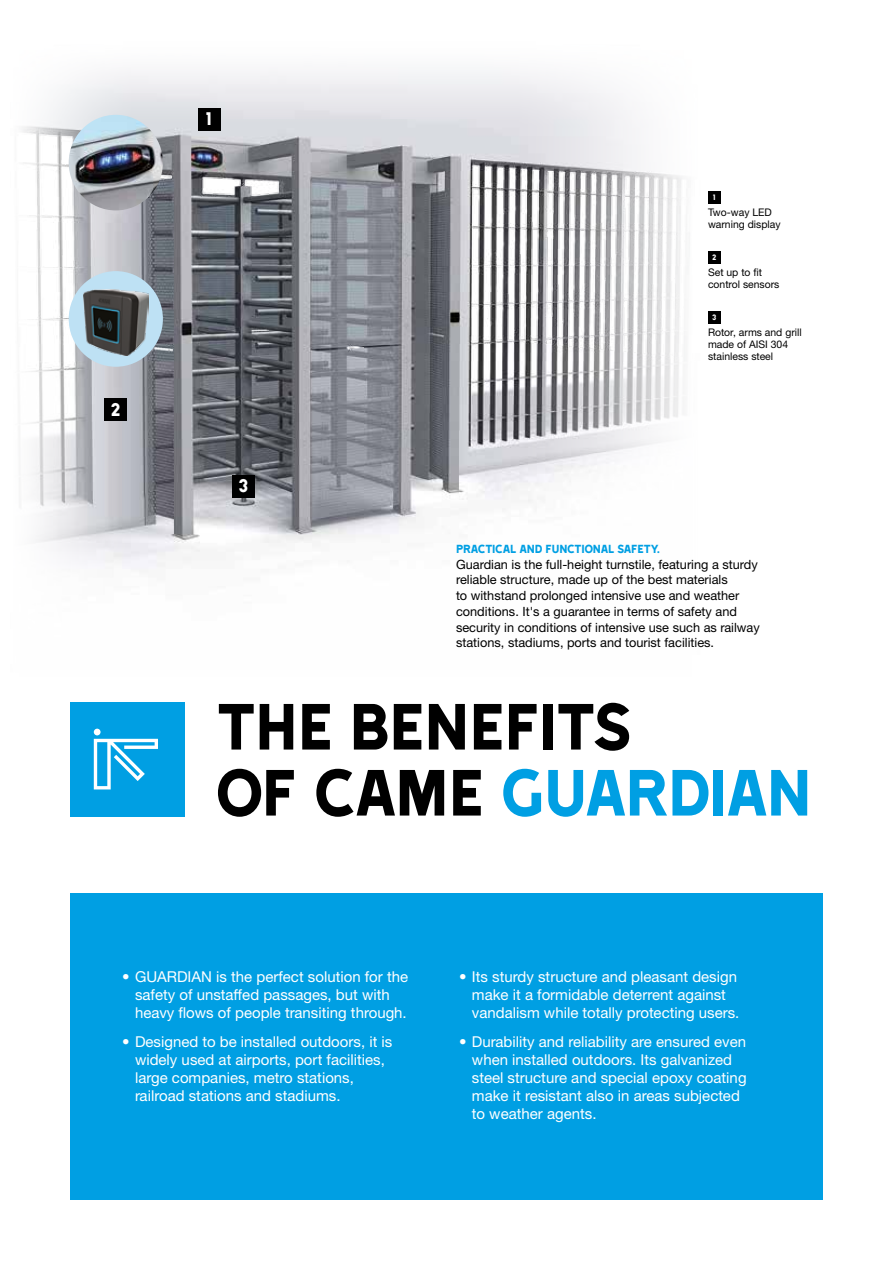
<style>
.page{position:relative;width:893px;height:1263px;background:#fff}
.page>*{position:absolute;margin:0;border:0;box-sizing:border-box;transform-origin:0 0}
.t1{font:75px/66px "Came Type";letter-spacing:-.025em;color:#000}
.t2{font:16.8px "Came Type";color:#fff}
.t3{font:15px/18px "Helvetica Neue LTW1 G";color:#fff}
.t4{font:13.5px "Came Type";letter-spacing:-.025em;color:#009fe3}
.t5{font:12.75px/15.8px "Helvetica Neue LTW1 G";color:#000}
.t6{font:10.5px/12px "Helvetica Neue LTW1 G";color:#000}
.t7{font:9px "Came Type";color:#fff}
.s1{color:#009fe3}
</style>
<div class="page">
<img style="left:22px;top:72px;width:663px;height:497px">
<div style="left:70px;top:893px;width:753px;height:306px;background:#009fe3"></div>
<div style="left:104px;top:398px;width:23px;height:23px;background:#000"></div>
<div style="left:232px;top:475px;width:23px;height:22px;background:#000"></div>
<div style="left:708px;top:191px;width:13px;height:13px;background:#000"></div>
<div style="left:708px;top:251px;width:13px;height:13px;background:#000"></div>
<div style="left:708px;top:311px;width:13px;height:13px;background:#000"></div>
<div style="left:198px;top:108px;width:23px;height:23px;background:#000"></div>
<div style="left:70px;top:702px;width:115px;height:114px;background:#009fe3"></div>
<div style="left:94px;top:729px;width:7px;height:6px;background:#fff;border-radius:50%"></div>
<svg style="left:94px;top:739px;width:64px;height:50px"></svg>
<img style="left:69px;top:115px;width:94px;height:95px">
<div style="left:69px;top:271px;width:94px;height:96px;background:#bee1f4;border-radius:50%"></div>
<img style="left:83px;top:290px;width:65px;height:65px">
<p class="t2" style="left:111px;top:399px;width:12px">2</p>
<p class="t2" style="left:206px;top:109px;width:8px">1</p>
<p class="t2" style="left:239px;top:475px;width:12px">3</p>
<p class="t7" style="left:713px;top:193px;width:4px">1</p>
<p class="t6" style="left:708px;top:206px;width:74px">Two-way LED warning display</p>
<p class="t7" style="left:712px;top:253px;width:6px">2</p>
<p class="t6" style="left:708px;top:266px;width:73px">Set up to fit control sensors</p>
<p class="t7" style="left:712px;top:313px;width:6px">3</p>
<p class="t6" style="left:708px;top:326px;width:95px">Rotor, arms and grill made of AISI 304 stainless steel</p>
<p class="t4" style="left:456px;top:541px;width:206px">PRACTICAL AND FUNCTIONAL SAFETY.</p>
<p class="t5" style="left:456px;top:556px;width:305px">Guardian is the full-height turnstile, featuring a sturdy reliable structure, made up of the best materials<br>to withstand prolonged intensive use and weather conditions. It's a guarantee in terms of safety and security in conditions of intensive use such as railway stations, stadiums, ports and tourist facilities.</p>
<h1 class="t1" style="left:215px;top:693px;width:598px">THE BENEFITS<br>OF CAME <span class="s1">GUARDIAN</span></h1>
<p class="t3" style="left:135px;top:968px;width:275px;text-indent:-13px">• GUARDIAN is the perfect solution for the safety of unstaffed passages, but with heavy flows of people transiting through.</p>
<p class="t3" style="left:135px;top:1032px;width:259px;text-indent:-13px">• Designed to be installed outdoors, it is widely used at airports, port facilities, large companies, metro stations, railroad stations and stadiums.</p>
<p class="t3" style="left:472px;top:968px;width:269px;text-indent:-13px">• Its sturdy structure and pleasant design make it a formidable deterrent against vandalism while totally protecting users.</p>
<p class="t3" style="left:472px;top:1032px;width:276px;text-indent:-13px">• Durability and reliability are ensured even when installed outdoors. Its galvanized steel structure and special epoxy coating make it resistant also in areas subjected to weather agents.</p>
</div>
